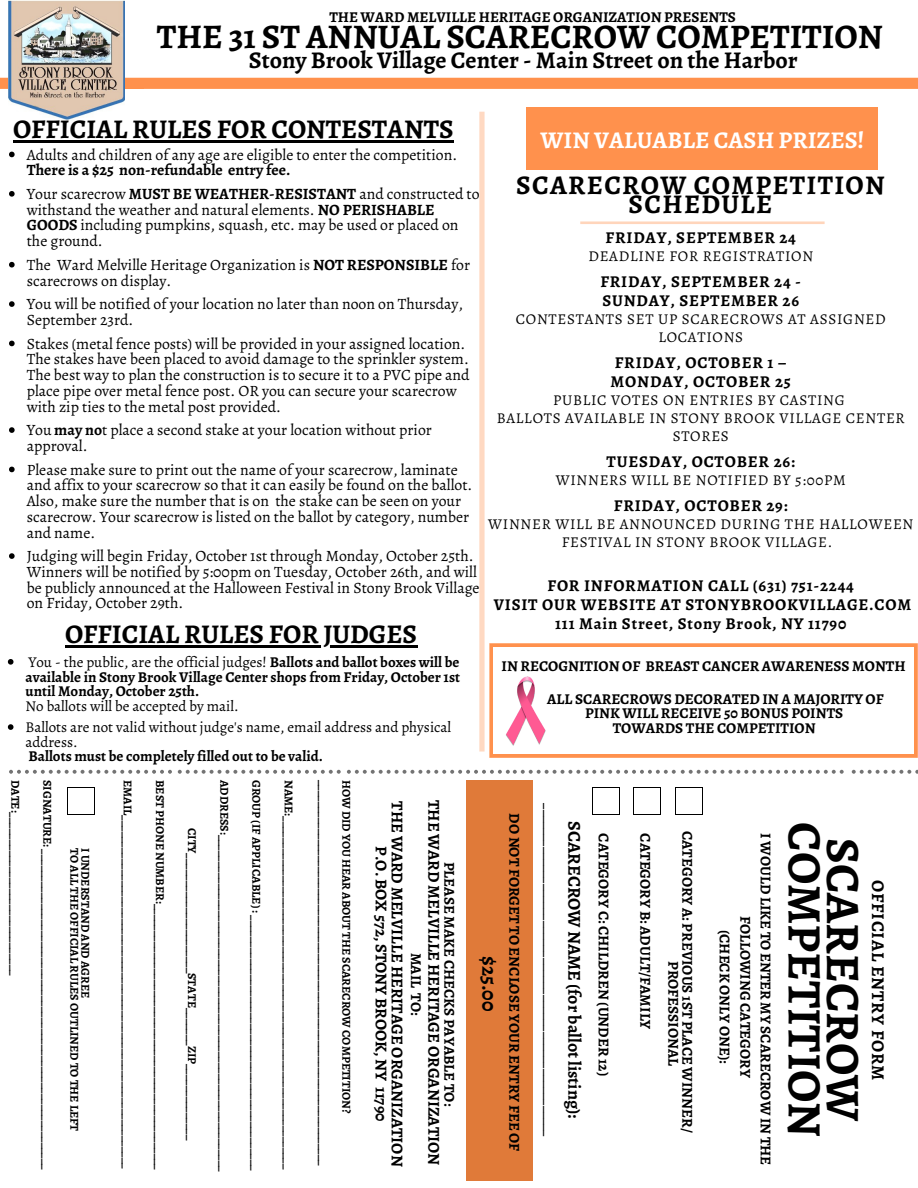
<style>
.page{position:relative;width:918px;height:1188px;background:#fff}
.page>*{position:absolute;margin:0;border:0;box-sizing:border-box;transform-origin:0 0}
.t1{font:700 48px "Alegreya";color:#000}
.t2{font:700 34.5px "Alegreya";color:#000}
.t3{font:700 27px "Alegreya";color:#000}
.t4{font:700 27px/19.2px "Alegreya";letter-spacing:.05em;color:#000;text-align:center}
.t5{font:700 24px "Alegreya";color:#000}
.t6{font:700 24px "Alegreya";color:#fff}
.t7{font:700 21px "Alegreya";color:#000}
.t8{font:700 18px "Alegreya";color:#000}
.t9{font:700 18px "Alegreya";letter-spacing:.04em;color:#000}
.t10{font:700 16.5px "Alegreya";letter-spacing:.05em;color:#000}
.t11{font:700 16.5px "Alegreya";color:#000}
.t12{font:15.75px/15.8px "Alegreya";color:#000}
.t13{font:700 15px/14.7px "Alegreya";color:#000;text-align:center}
.t14{font:15px/18px "Alegreya";letter-spacing:.05em;color:#000;text-align:center}
.t15{font:15px/14.7px "Alegreya";color:#000}
.t16{font:700 15px "Open Sans";color:#000}
.t17{font:700 12px "Alegreya";color:#000}
.s1{font-weight:700}
.s2{font-weight:400}
</style>
<div class="page">
<svg style="left:9px;top:152px;width:6px;height:5px"></svg>
<svg style="left:9px;top:191px;width:6px;height:6px"></svg>
<svg style="left:9px;top:262px;width:6px;height:6px"></svg>
<svg style="left:9px;top:301px;width:6px;height:6px"></svg>
<svg style="left:9px;top:341px;width:6px;height:5px"></svg>
<svg style="left:9px;top:427px;width:6px;height:6px"></svg>
<svg style="left:9px;top:467px;width:6px;height:5px"></svg>
<svg style="left:9px;top:553px;width:6px;height:6px"></svg>
<svg style="left:8px;top:659px;width:6px;height:6px"></svg>
<svg style="left:8px;top:724px;width:6px;height:6px"></svg>
<hr style="left:65px;top:646px;width:352px;height:2px;background:#000">
<svg style="left:67px;top:787px;width:28px;height:28px"></svg>
<svg style="left:0;top:78px;width:918px;height:11px;background:#fe914e"></svg>
<svg style="left:675px;top:787px;width:28px;height:28px"></svg>
<svg style="left:592px;top:787px;width:28px;height:28px"></svg>
<svg style="left:633px;top:787px;width:28px;height:28px"></svg>
<svg style="left:580px;top:221px;width:245px;height:3px"></svg>
<svg style="left:479px;top:112px;width:6px;height:640px;background:#ffddc9"></svg>
<img style="left:9px;top:0;width:116px;height:120px">
<div style="left:527px;top:107px;width:351px;height:62px;background:#ff914d"></div>
<svg style="left:489px;top:643px;width:429px;height:115px;background:#ff9757"></svg>
<div style="left:493px;top:647px;width:421px;height:107px;background:#fff"></div>
<img style="left:489px;top:676px;width:57px;height:74px">
<svg style="left:9px;top:770px;width:163px;height:4px"></svg>
<svg style="left:178px;top:770px;width:163px;height:4px"></svg>
<svg style="left:347px;top:770px;width:497px;height:4px"></svg>
<svg style="left:852px;top:770px;width:66px;height:4px"></svg>
<div style="left:467px;top:780px;width:66px;height:400px;background:#e07a39"></div>
<hr style="left:13px;top:140px;width:441px;height:3px;background:#000">
<p class="t13" style="left:329px;top:9px;width:408px">THE WARD MELVILLE HERITAGE ORGANIZATION PRESENTS</p>
<p class="t2" style="left:157px;top:13px;width:727px">THE 31 ST ANNUAL SCARECROW COMPETITION</p>
<p class="t5" style="left:249px;top:44px;width:550px">Stony Brook Village Center - Main Street on the Harbor</p>
<p class="t3" style="left:13px;top:111px;width:442px">OFFICIAL RULES FOR CONTESTANTS</p>
<p class="t12" style="left:27px;top:146px;width:432px">Adults and children of any age are eligible to enter the competition.<br><span class="s1">There is a $25 non-refundable entry fee.</span></p>
<p class="t12" style="left:27px;top:186px;width:454px">Your scarecrow <span class="s1">MUST BE WEATHER-RESISTANT</span> and constructed to withstand the weather and natural elements. <span class="s1">NO PERISHABLE GOODS</span> including pumpkins, squash, etc. may be used or placed on the ground.</p>
<p class="t12" style="left:27px;top:257px;width:445px">The Ward Melville Heritage Organization is <span class="s1">NOT RESPONSIBLE</span> for scarecrows on display.</p>
<p class="t12" style="left:27px;top:296px;width:438px">You will be notified of your location no later than noon on Thursday,<br>September 23rd.</p>
<p class="t12" style="left:27px;top:335px;width:444px">Stakes (metal fence posts) will be provided in your assigned location.<br>The stakes have been placed to avoid damage to the sprinkler system.<br>The best way to plan the construction is to secure it to a PVC pipe and place pipe over metal fence post. OR you can secure your scarecrow with zip ties to the metal post provided.</p>
<p class="t12" style="left:27px;top:422px;width:407px">You <span class="s1">may no</span>t place a second stake at your location without prior approval.</p>
<p class="t12" style="left:27px;top:461px;width:447px">Please make sure to print out the name of your scarecrow, laminate and affix to your scarecrow so that it can easily be found on the ballot.<br>Also, make sure the number that is on the stake can be seen on your scarecrow. Your scarecrow is listed on the ballot by category, number and name.</p>
<p class="t12" style="left:27px;top:548px;width:454px">Judging will begin Friday, October 1st through Monday, October 25th.<br>Winners will be notified by 5:00pm on Tuesday, October 26th, and will be publicly announced at the Halloween Festival in Stony Brook Village on Friday, October 29th.</p>
<p class="t3" style="left:65px;top:616px;width:354px">OFFICIAL RULES FOR JUDGES</p>
<p class="t13" style="left:25px;top:655px;width:436px;text-align:justify"><span class="s2">You - the public, are the official judges!</span> Ballots and ballot boxes will be available in Stony Brook Village Center shops from Friday, October 1st until Monday, October 25th.</p>
<p class="t15" style="left:25px;top:720px;width:427px">Ballots are not valid without judge's name, email address and physical address.</p>
<p class="t15" style="left:25px;top:698px;width:215px">No ballots will be accepted by mail.</p>
<p class="t13" style="left:28px;top:749px;width:296px">Ballots must be completely filled out to be valid.</p>
<p class="t6" style="left:541px;top:123px;width:325px">WIN VALUABLE CASH PRIZES!</p>
<p class="t4" style="left:516px;top:175px;width:370px">SCARECROW COMPETITION<br>SCHEDULE</p>
<p class="t10" style="left:606px;top:226px;width:192px">FRIDAY, SEPTEMBER 24</p>
<p class="t14" style="left:588px;top:247px;width:226px">DEADLINE FOR REGISTRATION</p>
<p class="t10" style="left:600px;top:270px;width:202px">FRIDAY, SEPTEMBER 24 -</p>
<p class="t10" style="left:602px;top:289px;width:198px">SUNDAY, SEPTEMBER 26</p>
<p class="t14" style="left:516px;top:310px;width:371px">CONTESTANTS SET UP SCARECROWS AT ASSIGNED<br>LOCATIONS</p>
<p class="t10" style="left:615px;top:351px;width:174px">FRIDAY, OCTOBER 1 –</p>
<p class="t10" style="left:611px;top:370px;width:182px">MONDAY, OCTOBER 25</p>
<p class="t14" style="left:553px;top:391px;width:293px">PUBLIC VOTES ON ENTRIES BY CASTING</p>
<p class="t14" style="left:497px;top:409px;width:410px">BALLOTS AVAILABLE IN STONY BROOK VILLAGE CENTER<br>STORES</p>
<p class="t10" style="left:607px;top:450px;width:190px">TUESDAY, OCTOBER 26:</p>
<p class="t14" style="left:556px;top:471px;width:292px">WINNERS WILL BE NOTIFIED BY 5:00PM</p>
<p class="t10" style="left:614px;top:494px;width:175px">FRIDAY, OCTOBER 29:</p>
<p class="t14" style="left:488px;top:515px;width:427px">WINNER WILL BE ANNOUNCED DURING THE HALLOWEEN<br>FESTIVAL IN STONY BROOK VILLAGE.</p>
<p class="t10" style="left:547px;top:574px;width:308px">FOR INFORMATION CALL (631) 751-2244</p>
<p class="t10" style="left:494px;top:593px;width:419px">VISIT OUR WEBSITE AT STONYBROOKVILLAGE.COM</p>
<p class="t10" style="left:555px;top:612px;width:293px">111 Main Street, Stony Brook, NY 11790</p>
<p class="t13" style="left:502px;top:659px;width:406px">IN RECOGNITION OF BREAST CANCER AWARENESS MONTH</p>
<p class="t13" style="left:547px;top:691px;width:338px">ALL SCARECROWS DECORATED IN A MAJORITY OF<br>PINK WILL RECEIVE 50 BONUS POINTS</p>
<p class="t13" style="left:613px;top:721px;width:204px">TOWARDS THE COMPETITION</p>
<p class="t17" style="left:24px;top:780px;width:197px;rotate:90deg">DATE:______________________________</p>
<p class="t17" style="left:56px;top:780px;width:392px;rotate:90deg">SIGNATURE: ___________________________________________________________</p>
<p class="t17" style="left:83px;top:848px;width:285px;rotate:90deg">TO ALL THE OFFICIAL RULES OUTLINED TO THE LEFT</p>
<p class="t17" style="left:94px;top:848px;width:152px;rotate:90deg">I UNDERSTAND AND AGREE</p>
<p class="t17" style="left:136px;top:780px;width:390px;rotate:90deg">EMAIL_________________________________________________________________</p>
<p class="t17" style="left:168px;top:780px;width:392px;rotate:90deg">BEST PHONE NUMBER:_________________________________________________</p>
<p class="t17" style="left:200px;top:828px;width:314px;rotate:90deg">CITY______________________STATE_______ZIP______________</p>
<p class="t17" style="left:233px;top:780px;width:393px;rotate:90deg">ADDRESS:______________________________________________________________</p>
<p class="t17" style="left:265px;top:780px;width:392px;rotate:90deg">GROUP (IF APPLICABLE) : _______________________________________________</p>
<p class="t17" style="left:297px;top:780px;width:391px;rotate:90deg">NAME:_________________________________________________________________</p>
<p class="t17" style="left:332px;top:780px;width:387px;rotate:90deg">_______________________________________________________________________</p>
<p class="t17" style="left:355px;top:780px;width:335px;rotate:90deg">HOW DID YOU HEAR ABOUT THE SCARECROW COMPETITION?</p>
<p class="t11" style="left:409px;top:801px;width:367px;rotate:90deg">THE WARD MELVILLE HERITAGE ORGANIZATION</p>
<p class="t11" style="left:393px;top:846px;width:277px;rotate:90deg">P.O. BOX 572, STONYBROOK, NY 11790</p>
<p class="t11" style="left:445px;top:800px;width:367px;rotate:90deg">THE WARD MELVILLE HERITAGE ORGANIZATION</p>
<p class="t13" style="left:457px;top:862px;width:246px;rotate:90deg">PLEASE MAKE CHECKS PAYABLE TO:</p>
<p class="t13" style="left:424px;top:953px;width:64px;rotate:90deg">MAIL TO:</p>
<p class="t7" style="left:504px;top:956px;width:57px;rotate:90deg">$25.00</p>
<p class="t13" style="left:522px;top:813px;width:339px;rotate:90deg">DO NOT FORGET TO ENCLOSE YOUR ENTRYFEE OF</p>
<p class="t16" style="left:562px;top:803px;width:335px;rotate:90deg">______________________________________________________</p>
<p class="t8" style="left:587px;top:821px;width:299px;rotate:90deg">SCARECROW NAME (for ballot listing):</p>
<p class="t13" style="left:611px;top:833px;width:244px;rotate:90deg">CATEGORYC: CHILDREN (UNDER 12)</p>
<p class="t13" style="left:653px;top:833px;width:198px;rotate:90deg">CATEGORYB: ADULT/FAMILY</p>
<p class="t13" style="left:695px;top:831px;width:303px;rotate:90deg">CATEGORYA: PREVIOUS 1ST PLACE WINNER/</p>
<p class="t13" style="left:681px;top:961px;width:107px;rotate:90deg">PROFESSIONAL</p>
<p class="t13" style="left:732px;top:930px;width:135px;rotate:90deg">(CHECK ONLYONE):</p>
<p class="t13" style="left:776px;top:833px;width:333px;line-height:20.4px;rotate:90deg">I WOULD LIKE TO ENTER MYSCARECROW IN THE<br>FOLLOWING CATEGORY</p>
<p class="t1" style="left:838px;top:822px;width:317px;rotate:90deg">COMPETITION</p>
<p class="t1" style="left:876px;top:838px;width:285px;rotate:90deg">SCARECROW</p>
<p class="t9" style="left:891px;top:880px;width:202px;rotate:90deg">OFFICIAL ENTRY FORM</p>
</div>
